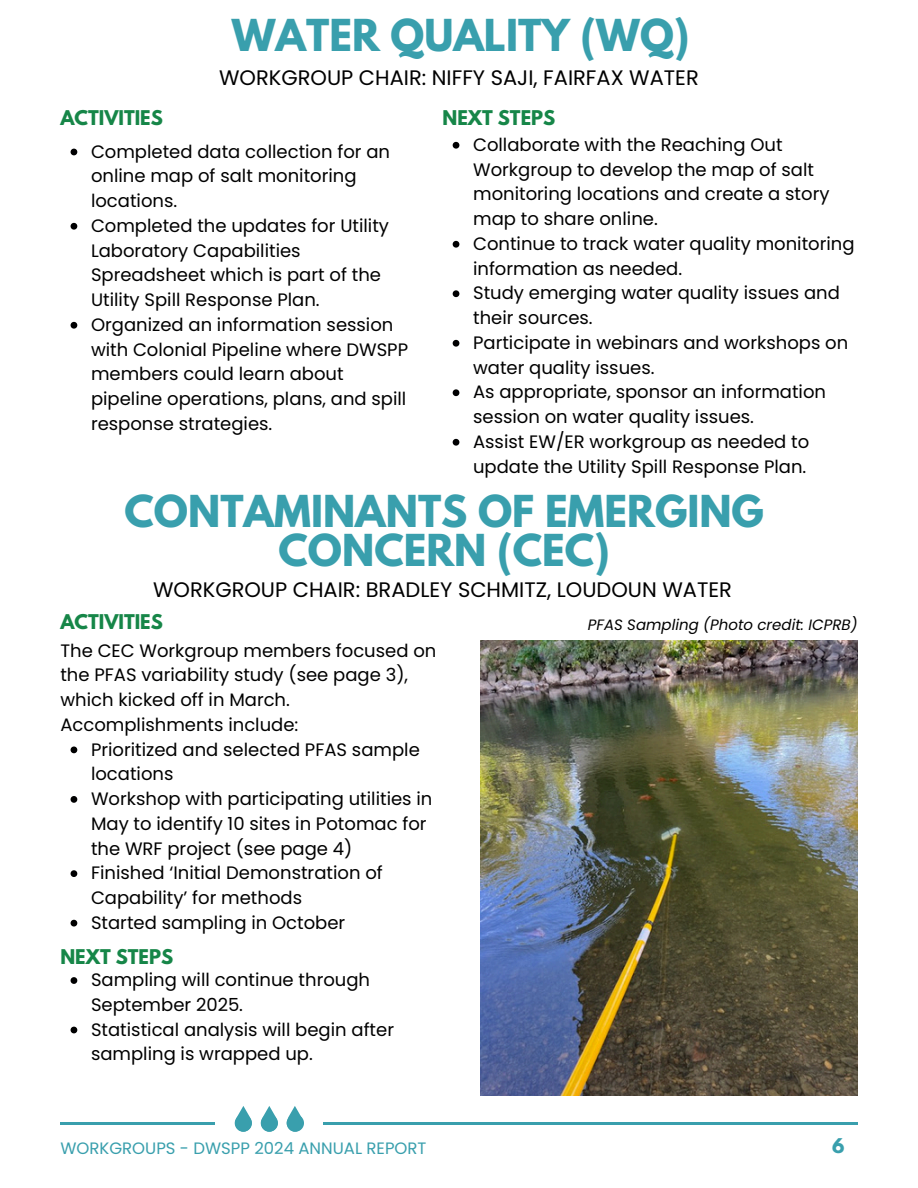
<style>
.page{position:relative;width:918px;height:1188px;background:#fff}
.page>*{position:absolute;margin:0;border:0;box-sizing:border-box;transform-origin:0 0}
.t1{font:700 39px/39.3px "League Spartan";color:#399fad;text-align:center}
.t2{font:21px "Poppins";color:#000001}
.t3{font:18px/24.8px "Poppins";color:#000001}
.t4{font:700 18px "League Spartan";color:#168648}
.t5{font:700 18px "League Spartan";color:#399fad}
.t6{font:16.5px "Poppins";color:#399fad}
.t7{font:italic 15px "Poppins";color:#000001}
</style>
<div class="page">
<img style="left:481px;top:640px;width:377px;height:456px">
<svg style="left:71px;top:149px;width:6px;height:6px"></svg>
<svg style="left:71px;top:223px;width:6px;height:7px"></svg>
<svg style="left:71px;top:322px;width:6px;height:7px"></svg>
<svg style="left:453px;top:142px;width:6px;height:7px"></svg>
<svg style="left:453px;top:241px;width:6px;height:7px"></svg>
<svg style="left:453px;top:290px;width:6px;height:7px"></svg>
<svg style="left:453px;top:340px;width:6px;height:7px"></svg>
<svg style="left:453px;top:389px;width:6px;height:7px"></svg>
<svg style="left:453px;top:439px;width:6px;height:7px"></svg>
<svg style="left:71px;top:747px;width:6px;height:6px"></svg>
<svg style="left:71px;top:796px;width:6px;height:7px"></svg>
<svg style="left:71px;top:870px;width:6px;height:7px"></svg>
<svg style="left:71px;top:920px;width:6px;height:7px"></svg>
<svg style="left:71px;top:977px;width:6px;height:7px"></svg>
<svg style="left:71px;top:1027px;width:6px;height:6px"></svg>
<hr style="left:60px;top:1122px;width:154px;height:2px;background:#399fad">
<hr style="left:323px;top:1122px;width:535px;height:2px;background:#399fad">
<svg style="left:235px;top:1106px;width:17px;height:26px"></svg>
<svg style="left:261px;top:1106px;width:17px;height:26px"></svg>
<svg style="left:287px;top:1106px;width:17px;height:26px"></svg>
<h1 class="t1" style="left:232px;top:21px;width:459px">WATER QUALITY (WQ)</h1>
<h3 class="t2" style="left:219px;top:63px;width:481px">WORKGROUP CHAIR: NIFFY SAJI, FAIRFAX WATER</h3>
<h3 class="t4" style="left:443px;top:109px;width:114px">NEXT STEPS</h3>
<p class="t3" style="left:91px;top:139px;width:301px">Completed data collection for an online map of salt monitoring locations.</p>
<p class="t3" style="left:91px;top:213px;width:300px">Completed the updates for Utility<br>Laboratory Capabilities<br>Spreadsheet which is part of the<br>Utility Spill Response Plan.</p>
<p class="t3" style="left:91px;top:312px;width:319px">Organized an information session with Colonial Pipeline where DWSPP members could learn about pipeline operations, plans, and spill response strategies.</p>
<p class="t4" style="left:60px;top:109px;width:104px">ACTIVITIES</p>
<p class="t3" style="left:473px;top:132px;width:358px">Collaborate with the Reaching Out<br>Workgroup to develop the map of salt monitoring locations and create a story map to share online.</p>
<p class="t3" style="left:473px;top:231px;width:383px">Continue to track water quality monitoring information as needed.</p>
<p class="t3" style="left:473px;top:281px;width:368px">Study emerging water quality issues and their sources.</p>
<p class="t3" style="left:473px;top:330px;width:377px">Participate in webinars and workshops on water quality issues.</p>
<p class="t3" style="left:473px;top:380px;width:354px">As appropriate, sponsor an information session on water quality issues.</p>
<h1 class="t3" style="left:473px;top:429px;width:338px">Assist EW/ER workgroup as needed to update the Utility Spill Response Plan.</h1>
<h3 class="t1" style="left:125px;top:496px;width:641px">CONTAMINANTS OF EMERGING<br>CONCERN (CEC)</h3>
<p class="t2" style="left:153px;top:575px;width:580px">WORKGROUP CHAIR: BRADLEY SCHMITZ, LOUDOUN WATER</p>
<h5 class="t4" style="left:60px;top:613px;width:104px">ACTIVITIES</h5>
<p class="t3" style="left:60px;top:638px;width:377px">The CEC Workgroup members focused on the PFAS variability study (see page 3), which kicked off in March.<br>Accomplishments include:</p>
<p class="t3" style="left:91px;top:737px;width:330px">Prioritized and selected PFAS sample locations</p>
<p class="t3" style="left:91px;top:786px;width:343px">Workshop with participating utilities in<br>May to identify 10 sites in Potomac for the WRF project (see page 4)</p>
<p class="t3" style="left:91px;top:861px;width:293px">Finished ‘Initial Demonstration of<br>Capability’ for methods</p>
<h3 class="t3" style="left:91px;top:910px;width:256px">Started sampling in October</h3>
<p class="t4" style="left:60px;top:948px;width:114px">NEXT STEPS</p>
<p class="t3" style="left:91px;top:967px;width:281px">Sampling will continue through<br>September 2025.</p>
<p class="t3" style="left:91px;top:1017px;width:305px">Statistical analysis will begin after sampling is wrapped up.</p>
<p class="t7" style="left:588px;top:615px;width:271px">PFAS Sampling (Photo credit: ICPRB)</p>
<h2 class="t6" style="left:60px;top:1137px;width:368px">WORKGROUPS - DWSPP 2024 ANNUAL REPORT</h2>
<h2 class="t5" style="left:832px;top:1137px;width:14px">6</h2>
</div>
